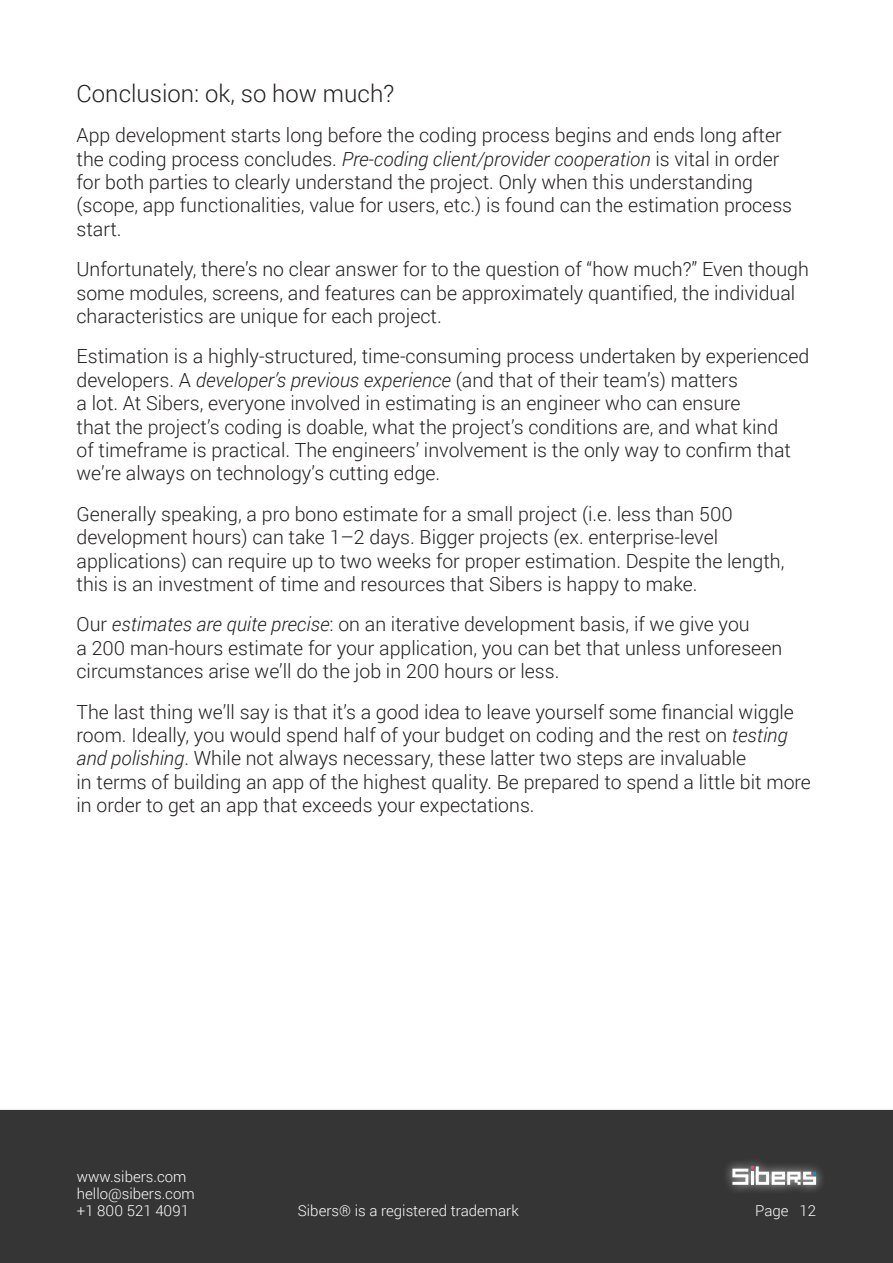
<style>
.page{position:relative;width:893px;height:1263px;background:#fff}
.page>*{position:absolute;margin:0;border:0;box-sizing:border-box;transform-origin:0 0}
.Heading_2{font:300 24px "Roboto";color:#231f20}
.t1{font:300 19.5px/23.4px "Roboto";color:#231f20}
.t2{font:300 15px/17px "Roboto";color:#fff}
.s1{font-style:italic}
</style>
<div class="page">
<div style="left:0;top:1110px;width:893px;height:153px;background:#353535"></div>
<div style="left:723px;top:1157px;width:103px;height:37px;background:#fff;opacity:.75"></div>
<svg style="left:732px;top:1166px;width:84px;height:19px"></svg>
<p class="Heading_2" style="left:77px;top:77px;width:319px">Conclusion: ok, so how much?</p>
<p class="t1" style="left:77px;top:123px;width:717px">App development starts long before the coding process begins and ends long after the coding process concludes. <span class="s1">Pre-coding client/provider cooperation</span> is vital in order for both parties to clearly understand the project. Only when this understanding (scope, app functionalities, value for users, etc.) is found can the estimation process start.</p>
<p class="t1" style="left:77px;top:257px;width:734px">Unfortunately, there’s no clear answer for to the question of “how much?” Even though some modules, screens, and features can be approximately quantified, the individual characteristics are unique for each project.</p>
<p class="t1" style="left:77px;top:344px;width:734px">Estimation is a highly-structured, time-consuming process undertaken by experienced developers. A <span class="s1">developer’s previous experience</span> (and that of their team’s) matters<br>a lot. At Sibers, everyone involved in estimating is an engineer who can ensure<br>that the project’s coding is doable, what the project’s conditions are, and what kind<br>of timeframe is practical. The engineers’ involvement is the only way to confirm that we’re always on technology’s cutting edge.</p>
<p class="t1" style="left:77px;top:501px;width:709px">Generally speaking, a pro bono estimate for a small project (i.e. less than 500 development hours) can take 1–2 days. Bigger projects (ex. enterprise-level applications) can require up to two weeks for proper estimation. Despite the length, this is an investment of time and resources that Sibers is happy to make.</p>
<p class="t1" style="left:77px;top:612px;width:707px">Our <span class="s1">estimates are quite precise</span>: on an iterative development basis, if we give you<br>a 200 man-hours estimate for your application, you can bet that unless unforeseen circumstances arise we’ll do the job in 200 hours or less.</p>
<p class="t1" style="left:77px;top:699px;width:736px">The last thing we’ll say is that it’s a good idea to leave yourself some financial wiggle room. Ideally, you would spend half of your budget on coding and the rest on <span class="s1">testing and polishing</span>. While not always necessary, these latter two steps are invaluable<br>in terms of building an app of the highest quality. Be prepared to spend a little bit more in order to get an app that exceeds your expectations.</p>
<p class="t2" style="left:77px;top:1168px;width:119px">www.sibers.com hello@sibers.com +1 800 521 4091</p>
<p class="t2" style="left:298px;top:1202px;width:222px">Sibers® is a registered trademark</p>
<p class="t2" style="left:755px;top:1202px;width:62px">Page 12</p>
</div>
